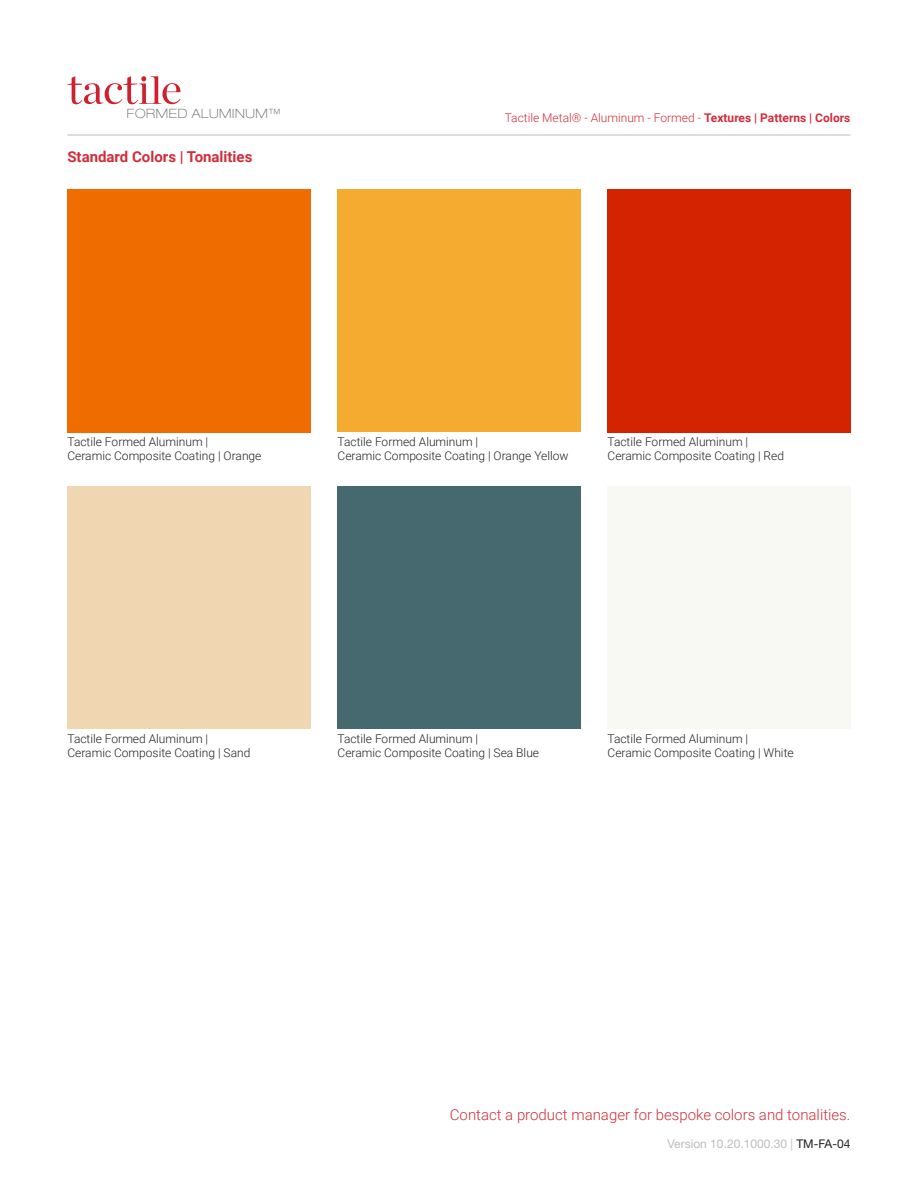
<style>
.page{position:relative;width:918px;height:1188px;background:#fff}
.page>*{position:absolute;margin:0;border:0;box-sizing:border-box;transform-origin:0 0}
.t1{font:300 15px "Roboto";color:#d12d3b}
.t2{font:700 15px "Roboto";color:#d12d3b}
.t3{font:100 expanded 12.9px "Helvetica Neue";letter-spacing:.05em;color:#606161}
.t4{font:300 12px/14.4px "Roboto";color:#231f20}
.t5{font:300 12px "Roboto";color:#d12d3b}
.t6{font:12px "Helvetica Neue";color:#bbbdbf}
.s1{font-weight:700}
.s2{color:#231f20}
</style>
<div class="page">
<div style="left:67px;top:189px;width:243px;height:243px;background:#ef6c00"></div>
<div style="left:337px;top:189px;width:243px;height:243px;background:#f5ab2f"></div>
<div style="left:607px;top:189px;width:243px;height:243px;background:#d32300"></div>
<div style="left:337px;top:486px;width:243px;height:243px;background:#45696e"></div>
<svg style="left:67px;top:76px;width:114px;height:28px"></svg>
<hr style="left:67px;top:135px;width:783px;height:1px;background:#bbbdbf">
<p class="t3" style="left:127px;top:106px;width:156px">FORMED ALUMINUM™</p>
<p class="t2" style="left:67px;top:146px;width:187px">Standard Colors | Tonalities</p>
<p class="t5" style="left:505px;top:109px;width:347px">Tactile Metal® - Aluminum - Formed - <span class="s1">Textures | Patterns | Colors</span></p>
<p class="t4" style="left:68px;top:434px;width:195px">Tactile Formed Aluminum |<br>Ceramic Composite Coating | Orange</p>
<p class="t4" style="left:338px;top:434px;width:233px">Tactile Formed Aluminum |<br>Ceramic Composite Coating | Orange Yellow</p>
<p class="t4" style="left:608px;top:434px;width:178px">Tactile Formed Aluminum |<br>Ceramic Composite Coating | Red</p>
<p class="t4" style="left:67px;top:731px;width:184px">Tactile Formed Aluminum |<br>Ceramic Composite Coating | Sand</p>
<p class="t4" style="left:338px;top:731px;width:203px">Tactile Formed Aluminum |<br>Ceramic Composite Coating | Sea Blue</p>
<p class="t4" style="left:608px;top:731px;width:188px">Tactile Formed Aluminum |<br>Ceramic Composite Coating | White</p>
<p class="t1" style="left:450px;top:1105px;width:402px">Contact a product manager for bespoke colors and tonalities.</p>
<p class="t6" style="left:668px;top:1136px;width:184px">Version 10.20.1000.30 | <span class="s2">TM-FA-04</span></p>
</div>
